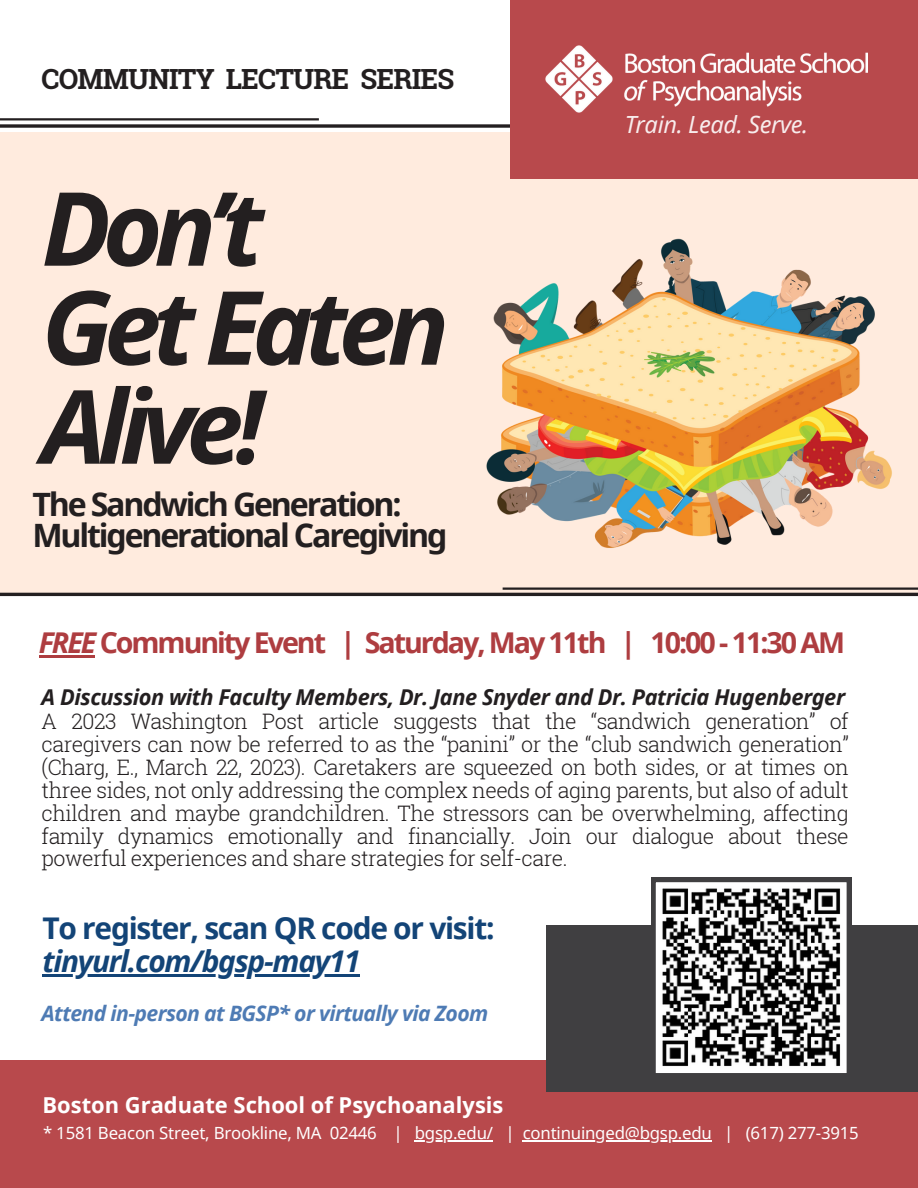
<style>
.page{position:relative;width:918px;height:1188px;background:#fff}
.page>*{position:absolute;margin:0;border:0;box-sizing:border-box;transform-origin:0 0}
.t1{font:italic 700 102.3px/99px "Noto Sans";letter-spacing:-.08em;color:#231f20}
.t2{font:700 32.1px/31.5px "Noto Sans";letter-spacing:-.07em;color:#231f20}
.t3{font:700 29.85px "Noto Sans";letter-spacing:-.04em;color:#134477}
.t4{font:italic 700 29.85px "Noto Sans";letter-spacing:-.04em;color:#134477}
.t5{font:700 28.65px "Noto Sans";letter-spacing:-.07em;color:#ae3d40}
.t6{font:700 27.75px "Roboto Slab";letter-spacing:-.03em;color:#231f20}
.t7{font:italic 23.7px "Noto Sans";letter-spacing:-.015em;color:#fff}
.t8{font:700 21.9px "Noto Sans";color:#fff}
.t9{font:italic 700 21.75px "Noto Sans";letter-spacing:-.02em;color:#231f20}
.t10{font:300 21.3px/23px "Roboto Slab";letter-spacing:-.025em;color:#231f20;text-align:justify}
.t11{font:italic 700 21.15px "Noto Sans";letter-spacing:-.03em;color:#4e7bb4}
.t12{font:16.8px "Noto Sans";letter-spacing:-.01em;color:#fefefe}
.s1{font-style:italic}
</style>
<div class="page">
<div style="left:0;top:1061px;width:918px;height:127px;background:#b8494c"></div>
<div style="left:546px;top:925px;width:372px;height:167px;background:#403f41"></div>
<svg style="left:651px;top:878px;width:200px;height:195px"></svg>
<div style="left:0;top:132px;width:918px;height:463px;background:#ffebde"></div>
<hr style="left:0;top:593px;width:918px;height:3px;background:#231f20">
<hr style="left:0;top:118px;width:319px;height:2px;background:#231f20">
<svg style="left:0;top:124px;width:511px;height:4px"></svg>
<div style="left:511px;top:0;width:407px;height:178px;background:#b8494c"></div>
<img style="left:546px;top:45px;width:322px;height:68px">
<img style="left:404px;top:137px;width:514px;height:460px">
<hr style="left:415px;top:1140px;width:78px;height:1px;background:#fefefe">
<hr style="left:523px;top:1140px;width:189px;height:1px;background:#fefefe">
<hr style="left:42px;top:974px;width:318px;height:3px;background:#134477">
<hr style="left:39px;top:655px;width:55px;height:2px;background:#ae3d40">
<p class="t6" style="left:42px;top:60px;width:414px">COMMUNITY LECTURE SERIES</p>
<h5 class="t1" style="left:42px;top:177px;width:409px">Don’t<br>Get Eaten<br>Alive!</h5>
<h2 class="t2" style="left:32px;top:488px;width:417px">The Sandwich Generation:<br>Multigenerational Caregiving</h2>
<p class="t7" style="left:624px;top:108px;width:186px">Train. Lead. Serve.</p>
<h3 class="t5" style="left:39px;top:622px;width:808px"><span class="s1">FREE</span> Community Event | Saturday, May 11th | 10:00 - 11:30 AM</h3>
<h5 class="t9" style="left:42px;top:682px;width:805px">A Discussion with Faculty Members, Dr. Jane Snyder and Dr. Patricia Hugenberger</h5>
<p class="t10" style="left:42px;top:709px;width:809px">A 2023 Washington Post article suggests that the “sandwich generation” of caregivers can now be referred to as the “panini” or the “club sandwich generation” (Charg, E., March 22, 2023). Caretakers are squeezed on both sides, or at times on three sides, not only addressing the complex needs of aging parents, but also of adult children and maybe grandchildren. The stressors can be overwhelming, affecting family dynamics emotionally and financially. Join our dialogue about these powerful experiences and share strategies for self-care.</p>
<h6 class="t3" style="left:42px;top:907px;width:454px">To register, scan QR code or visit:</h6>
<p class="t4" style="left:42px;top:940px;width:320px">tinyurl.com/bgsp-may11</p>
<h2 class="t11" style="left:42px;top:998px;width:448px">Attend in-person at BGSP* or virtually via Zoom</h2>
<h1 class="t8" style="left:42px;top:1090px;width:463px">Boston Graduate School of Psychoanalysis</h1>
<h2 class="t12" style="left:43px;top:1121px;width:361px">* 1581 Beacon Street, Brookline, MA 02446 |</h2>
<p class="t12" style="left:415px;top:1121px;width:101px">bgsp.edu/ |</p>
<h4 class="t12" style="left:523px;top:1121px;width:338px">continuinged@bgsp.edu | (617) 277-3915</h4>
</div>
